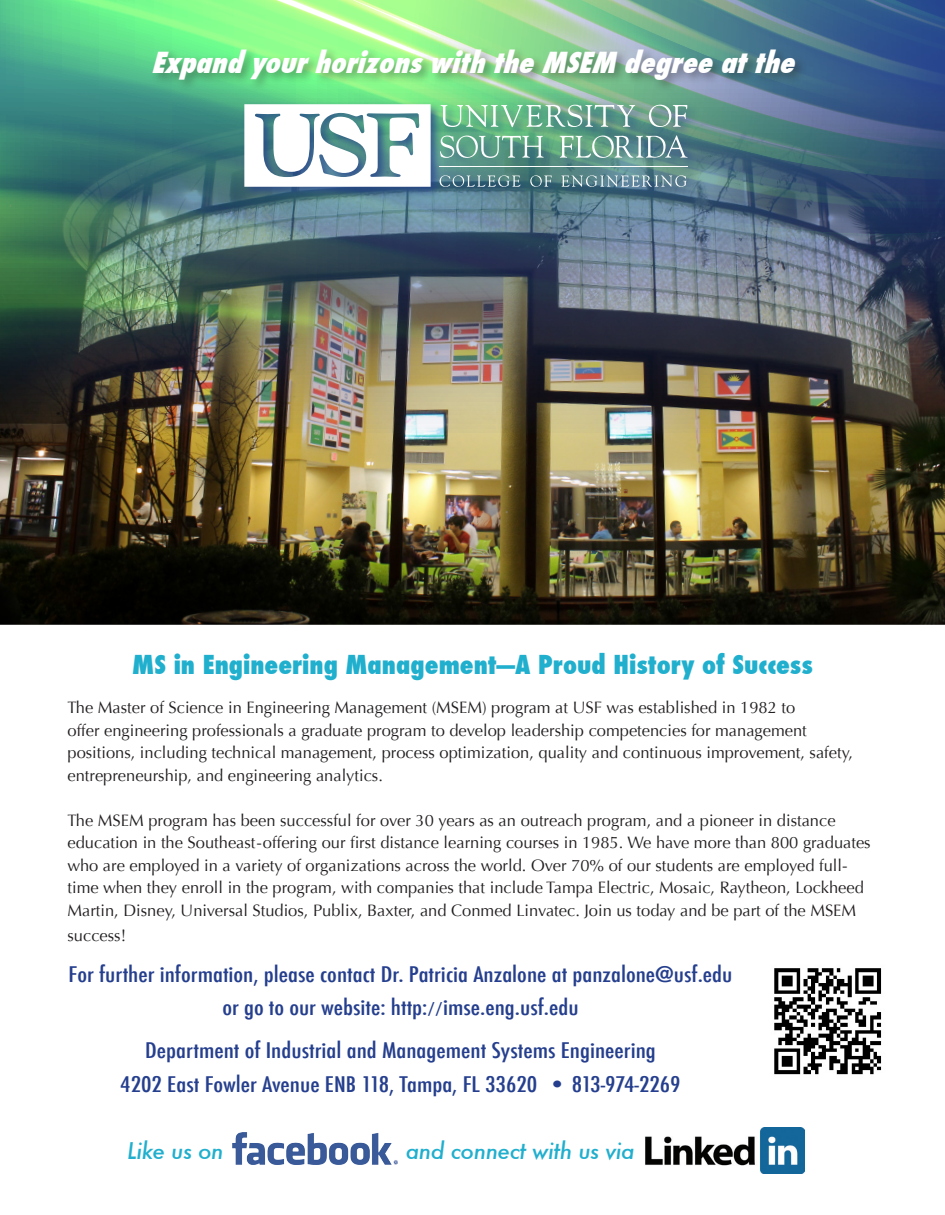
<style>
.page{position:relative;width:945px;height:1215px;background:#fff}
.page>*{position:absolute;margin:0;border:0;box-sizing:border-box;transform-origin:0 0}
.t1{font:italic 800 condensed 28.35px "Futura";color:#fff}
.t2{font:800 condensed 25.5px "Futura";color:#21afce}
.t3{font:italic 500 22.5px "Futura";letter-spacing:-.02em;color:#21afce}
.t4{font:500 condensed 21px/33.6px "Futura";color:#253f8e;text-align:center;scale:1.2 1}
.t5{font:16.5px/22.5px "Optima";color:#231f20}
.s1{font-family:"Adobe Devanagari";font-weight:400;font-stretch:normal}
</style>
<div class="page">
<img style="left:0;top:433px;width:945px;height:192px">
<img style="left:0;top:0;width:945px;height:433px">
<div style="left:241px;top:101px;width:459px;height:99px;background:#253f8e;opacity:.75"></div>
<img style="left:0;top:0;width:933px;height:187px">
<hr style="left:439px;top:166px;width:249px;height:1px;background:#fff">
<img style="left:774px;top:968px;width:108px;height:107px">
<img style="left:233px;top:1132px;width:164px;height:33px">
<img style="left:645px;top:1128px;width:159px;height:45px">
<h1 class="t1" style="left:151px;top:43px;width:654px">ExpandyourhorizonswiththeMSEM degreeatthe</h1>
<h2 class="t2" style="left:132px;top:648px;width:682px">MS in Engineering Management—A Proud History of Success</h2>
<p class="t5" style="left:68px;top:697px;width:787px">The Master of Science in Engineering Management (MSEM) program at USF was established in 1982 to<br>offer engineering professionals a graduate program to develop leadership competencies for management positions, including technical management, process optimization, quality and continuous improvement, safety, entrepreneurship, and engineering analytics.</p>
<p class="t5" style="left:68px;top:809px;width:805px">The MSEM program has been successful for over 30 years as an outreach program, and a pioneer in distance education in the Southeast-offering our first distance learning courses in 1985. We have more than 800 graduates who are employed in a variety of organizations across the world. Over 70% of our students are employed full&shy;time when they enroll in the program, with companies that include Tampa Electric, Mosaic, Raytheon, Lockheed Martin, Disney, Universal Studios, Publix, Baxter, and Conmed Linvatec. Join us today and be part of the MSEM</p>
<p class="t5" style="left:68px;top:925px;width:60px">success!</p>
<p class="t4" style="left:69px;top:957px;width:555px">For further information, please contact Dr. Patricia Anzalone at panzalone@usf.edu or go to our website: http:<span class="s1">//</span>imse.eng.usf.edu</p>
<p class="t4" style="left:120px;top:1034px;width:469px">Department of Industrial and Management Systems Engineering<br>4202 East Fowler Avenue ENB 118, Tampa, FL 33620 • 813-974-2269</p>
<h3 class="t3" style="left:127px;top:1135px;width:98px">Like us on</h3>
<h3 class="t3" style="left:406px;top:1135px;width:231px">and connect with us via</h3>
</div>
